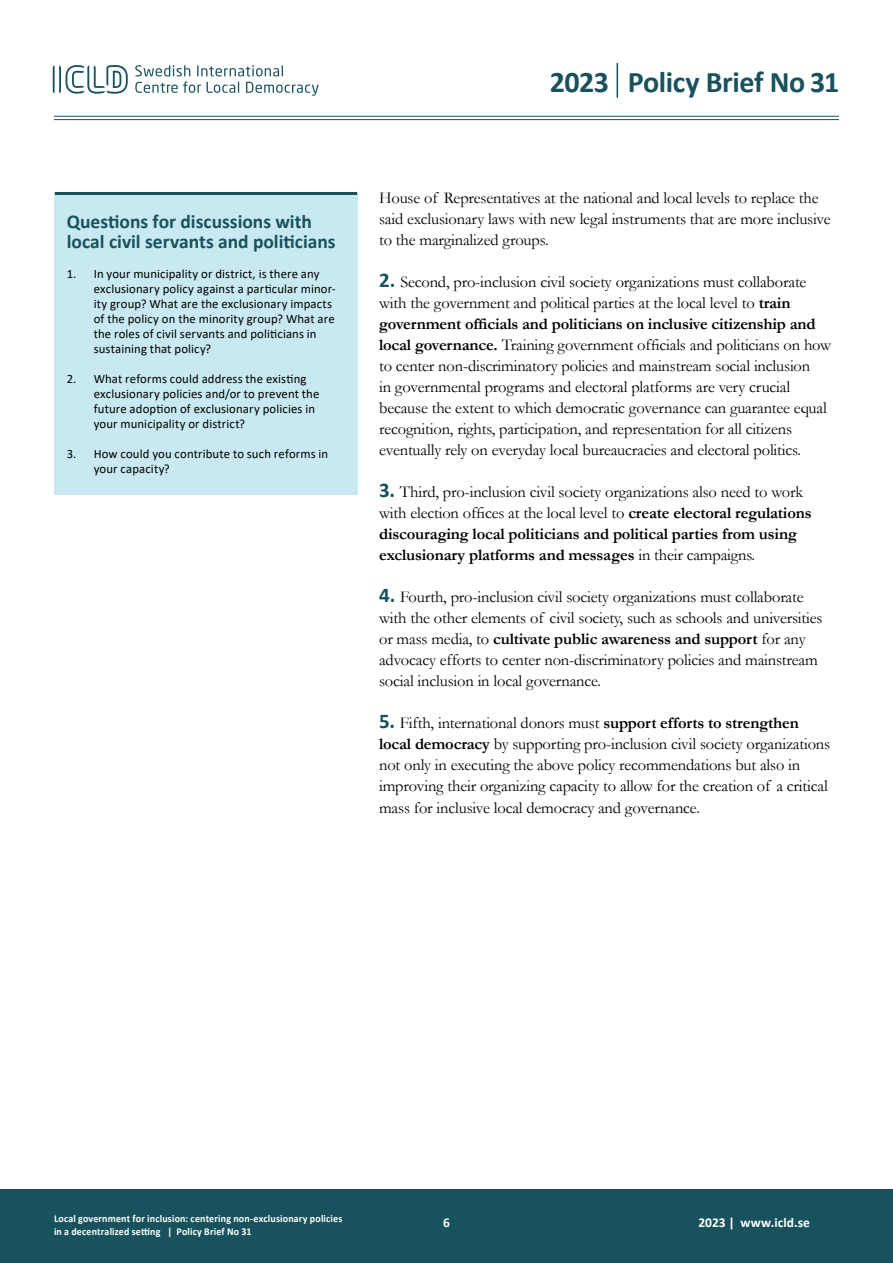
<style>
.page{position:relative;width:893px;height:1263px;background:#fff}
.page>*{position:absolute;margin:0;border:0;box-sizing:border-box;transform-origin:0 0}
.t1{font:700 30px "Calibri";letter-spacing:-.015em;color:#18525d}
.t2{font:700 19.5px/19.6px "Calibri";color:#18525d}
.t3{font:16.5px/21px "Garamond";letter-spacing:-.01em;color:#000}
.t4{font:700 16.5px/21px "Garamond";letter-spacing:-.01em;color:#000}
.t5{font:700 13.5px "Calibri";color:#fff}
.t6{font:12.75px/15px "Calibri";letter-spacing:.01em;color:#000}
.t7{font:700 10.5px/12.6px "Calibri";letter-spacing:.02em;color:#fff;scale:.95 1}
.s1{font-family:"Calibri";font-weight:700;font-size:21px;color:#18525d}
.s2{font-weight:700}
.s3{font-family:"Calibri";font-size:21px;color:#18525d}
.s4{font-weight:400}
</style>
<div class="page">
<svg style="left:53px;top:65px;width:75px;height:29px"></svg>
<svg style="left:246px;top:82px;width:73px;height:14px"></svg>
<svg style="left:207px;top:82px;width:32px;height:11px"></svg>
<svg style="left:197px;top:65px;width:86px;height:11px"></svg>
<svg style="left:135px;top:65px;width:55px;height:11px"></svg>
<svg style="left:135px;top:82px;width:66px;height:11px"></svg>
<hr style="left:54px;top:119px;width:785px;height:1px;background:#18525d">
<hr style="left:54px;top:116px;width:785px;height:1px;background:#18525d">
<hr style="left:617px;top:63px;width:1px;height:35px;background:#18525d">
<div style="left:0;top:1189px;width:893px;height:74px;background:#18525d"></div>
<div style="left:54px;top:193px;width:303px;height:302px;background:#c8e9f1"></div>
<hr style="left:55px;top:192px;width:302px;height:3px;background:#18525d">
<p class="t2" style="left:67px;top:211px;width:270px">Questions for discussions with local civil servants and politicians</p>
<p class="t6" style="left:94px;top:266px;width:244px;text-indent:-27px">1. In your municipality or district, is there any exclusionary policy against a particular minor&shy;ity group? What are the exclusionary impacts of the policy on the minority group? What are the roles of civil servants and politicians in sustaining that policy?</p>
<p class="t6" style="left:94px;top:371px;width:227px;text-indent:-27px">2. What reforms could address the existing exclusionary policies and/or to prevent the future adoption of exclusionary policies in your municipality or district?</p>
<p class="t6" style="left:94px;top:446px;width:236px;text-indent:-27px">3. How could you contribute to such reforms in your capacity?</p>
<p class="t1" style="left:550px;top:60px;width:61px">2023</p>
<p class="t1" style="left:628px;top:60px;width:213px">Policy Brief No 31</p>
<p class="t3" style="left:379px;top:187px;width:453px">House of Representatives at the national and local levels to replace the said exclusionary laws with new legal instruments that are more inclusive to the marginalized groups.</p>
<p class="t3" style="left:379px;top:271px;width:454px"><span class="s1">2.</span> Second, pro-inclusion civil society organizations must collaborate with the government and political parties at the local level to <span class="s2">train government officials and politicians on inclusive citizenship and local governance.</span> Training government officials and politicians on how to center non-discriminatory policies and mainstream social inclusion<br>in governmental programs and electoral platforms are very crucial because the extent to which democratic governance can guarantee equal recognition, rights, participation, and representation for all citizens eventually rely on everyday local bureaucracies and electoral politics.</p>
<p class="t4" style="left:379px;top:481px;width:434px"><span class="s3">3.</span> <span class="s4">Third, pro-inclusion civil society organizations also need to work with election offices at the local level to</span> create electoral regulations discouraging local politicians and political parties from using exclusionary platforms and messages <span class="s4">in their campaigns.</span></p>
<p class="t3" style="left:379px;top:586px;width:445px"><span class="s1">4.</span> Fourth, pro-inclusion civil society organizations must collaborate with the other elements of civil society, such as schools and universities or mass media, to <span class="s2">cultivate public awareness and support</span> for any advocacy efforts to center non-discriminatory policies and mainstream social inclusion in local governance.</p>
<p class="t3" style="left:379px;top:712px;width:453px"><span class="s1">5.</span> Fifth, international donors must <span class="s2">support efforts to strengthen local democracy</span> by supporting pro-inclusion civil society organizations not only in executing the above policy recommendations but also in improving their organizing capacity to allow for the creation of a critical</p>
<p class="t3" style="left:379px;top:797px;width:322px">mass for inclusive local democracy and governance.</p>
<p class="t7" style="left:54px;top:1212px;width:305px">Local government for inclusion: centering non-exclusionary policies in a decentralized setting | Policy Brief No 31</p>
<p class="t5" style="left:443px;top:1213px;width:8px">6</p>
<p class="t5" style="left:698px;top:1213px;width:113px">2023 | www.icld.se</p>
</div>
